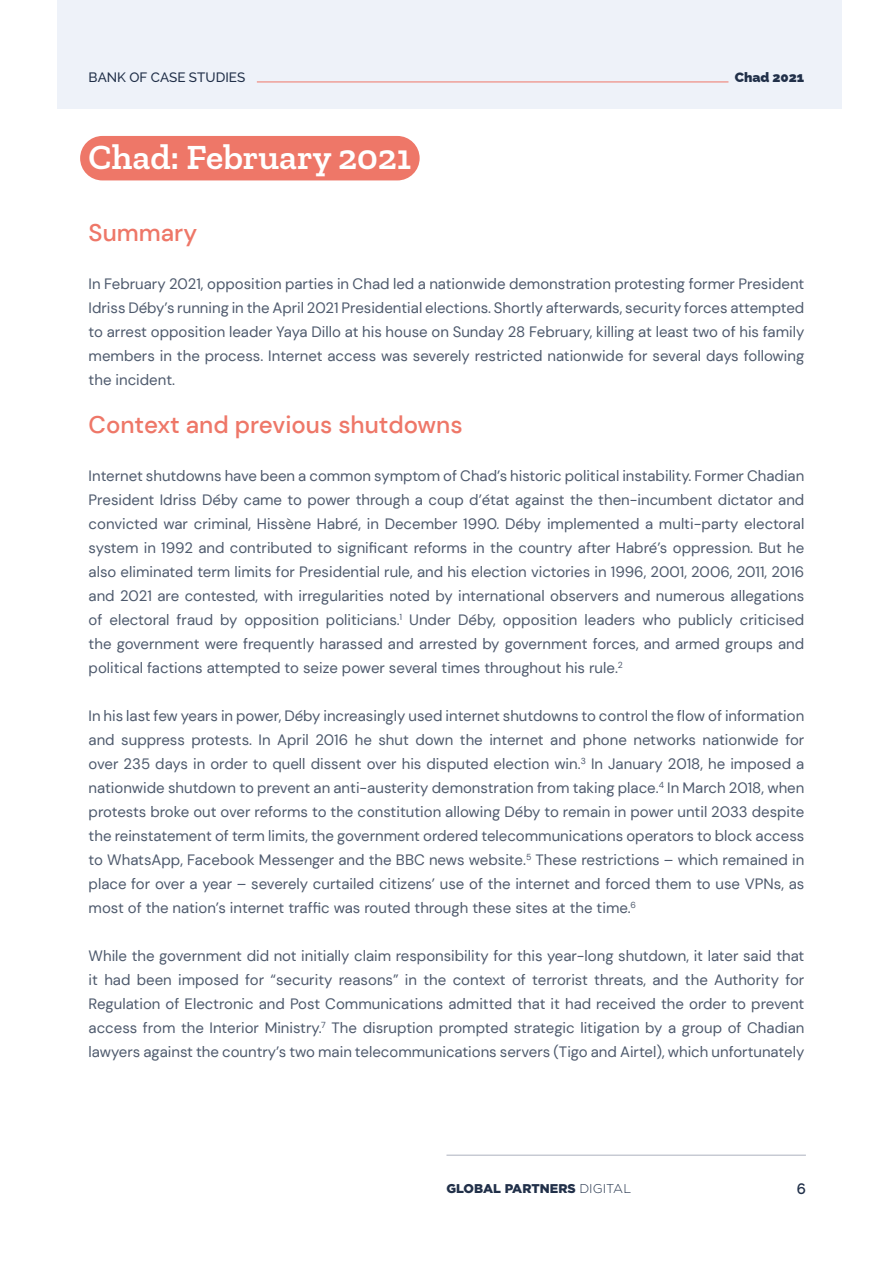
<style>
.page{position:relative;width:893px;height:1263px;background:#fff}
.page>*{position:absolute;margin:0;border:0;box-sizing:border-box;transform-origin:0 0}
.t1{font:600 36px "Zilla Slab";color:#fff}
.t2{font:500 24px "DM Sans";color:#ee7768}
.t3{font:15px/24px "DM Sans";color:#4e5a6d;text-align:justify}
.t4{font:600 15px "Raleway";color:#213049}
.t5{font:500 13.5px "Raleway";color:#213049}
.t6{font:900 13.5px "Raleway";color:#213049}
.t7{font:900 12.75px "Gotham";color:#213049}
.s1{font-weight:300}
</style>
<div class="page">
<hr style="left:446px;top:1155px;width:360px;height:1px;background:#acb1bf">
<div style="left:80px;top:136px;width:340px;height:44px;background:#ee7768;border-radius:22px"></div>
<div style="left:57px;top:0;width:785px;height:108px;background:#eef2f9"></div>
<hr style="left:257px;top:82px;width:471px;height:1px;background:#ee7768">
<p class="t5" style="left:89px;top:70px;width:158px">BANK OF CASE STUDIES</p>
<p class="t6" style="left:735px;top:67px;width:71px">Chad 2021</p>
<h1 class="t1" style="left:89px;top:136px;width:324px">Chad: February 2021</h1>
<h2 class="t2" style="left:89px;top:217px;width:110px">Summary</h2>
<p class="t3" style="left:89px;top:271px;width:717px">In February 2021, opposition parties in Chad led a nationwide demonstration protesting former President Idriss Déby’s running in the April 2021 Presidential elections. Shortly afterwards, security forces attempted to arrest opposition leader Yaya Dillo at his house on Sunday 28 February, killing at least two of his family members in the process. Internet access was severely restricted nationwide for several days following the incident.</p>
<h2 class="t2" style="left:89px;top:409px;width:376px">Context and previous shutdowns</h2>
<p class="t3" style="left:89px;top:463px;width:717px">Internet shutdowns have been a common symptom of Chad’s historic political instability. Former Chadian President Idriss Déby came to power through a coup d’état against the then-incumbent dictator and convicted war criminal, Hissène Habré, in December 1990. Déby implemented a multi-party electoral system in 1992 and contributed to significant reforms in the country after Habré’s oppression. But he also eliminated term limits for Presidential rule, and his election victories in 1996, 2001, 2006, 2011, 2016 and 2021 are contested, with irregularities noted by international observers and numerous allegations of electoral fraud by opposition politicians.<sup>1</sup> Under Déby, opposition leaders who publicly criticised the government were frequently harassed and arrested by government forces, and armed groups and political factions attempted to seize power several times throughout his rule.<sup>2</sup></p>
<p class="t3" style="left:89px;top:703px;width:717px">In his last few years in power, Déby increasingly used internet shutdowns to control the flow of information and suppress protests. In April 2016 he shut down the internet and phone networks nationwide for over 235 days in order to quell dissent over his disputed election win.<sup>3</sup> In January 2018, he imposed a nationwide shutdown to prevent an anti-austerity demonstration from taking place.<sup>4</sup> In March 2018, when protests broke out over reforms to the constitution allowing Déby to remain in power until 2033 despite the reinstatement of term limits, the government ordered telecommunications operators to block access to WhatsApp, Facebook Messenger and the BBC news website.<sup>5</sup> These restrictions – which remained in place for over a year – severely curtailed citizens’ use of the internet and forced them to use VPNs, as most of the nation’s internet traffic was routed through these sites at the time.<sup>6</sup></p>
<p class="t3" style="left:89px;top:943px;width:717px">While the government did not initially claim responsibility for this year-long shutdown, it later said that it had been imposed for “security reasons” in the context of terrorist threats, and the Authority for Regulation of Electronic and Post Communications admitted that it had received the order to prevent access from the Interior Ministry.<sup>7</sup> The disruption prompted strategic litigation by a group of Chadian lawyers against the country’s two main telecommunications servers (Tigo and Airtel), which unfortunately</p>
<p class="t7" style="left:446px;top:1181px;width:186px">GLOBAL PARTNERS <span class="s1">DIGITAL</span></p>
<p class="t4" style="left:797px;top:1180px;width:11px">6</p>
</div>
